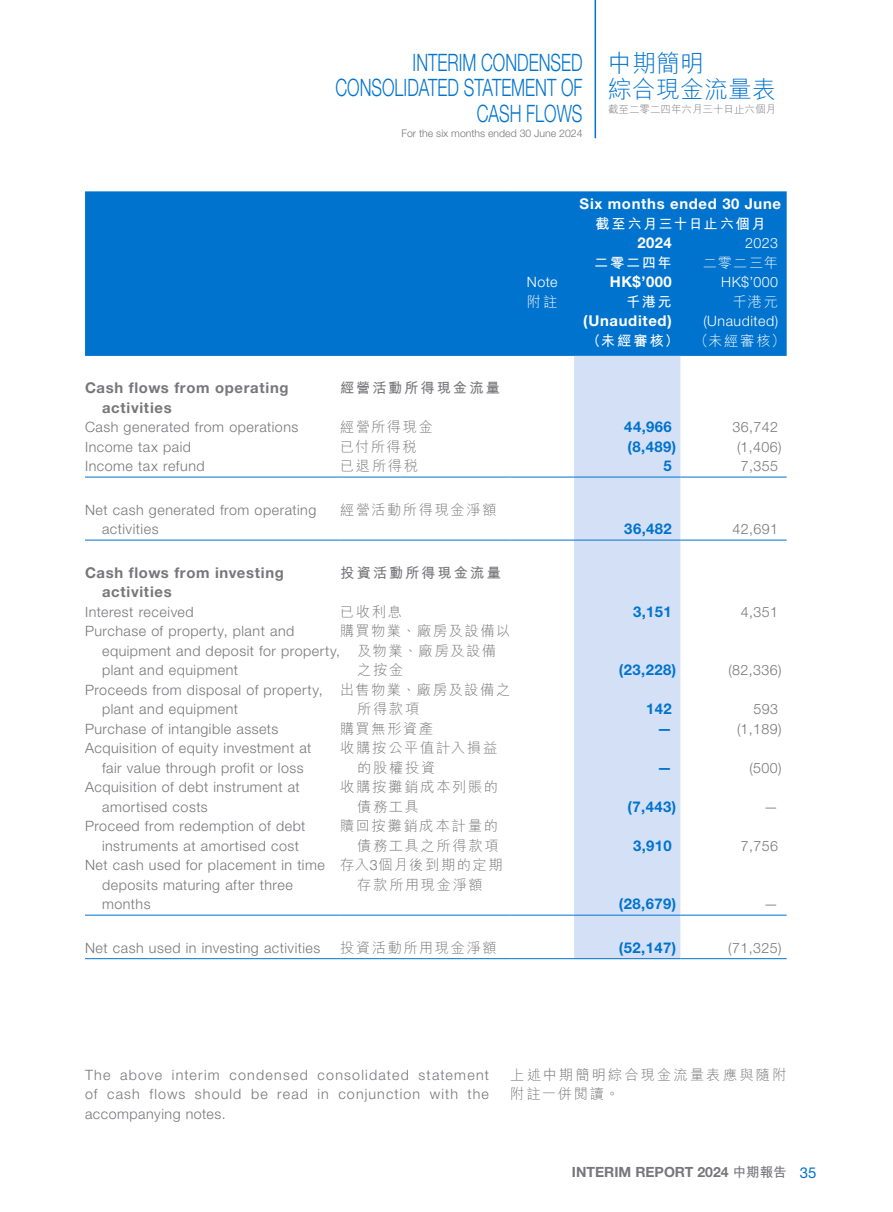
<style>
.page{position:relative;width:893px;height:1212px;background:#fff}
.page>*{position:absolute;margin:0;border:0;box-sizing:border-box;transform-origin:0 0}
.t1{font:300 24px/25.5px "Helvetica Neue LT Std";color:#0073ce;text-align:right;scale:.7 1}
.t2{font:300 24px/25.5px "M Hei HK";color:#0073ce}
.t3{font:700 14.85px "Helvetica Neue LT Std";letter-spacing:.03em;color:#0073ce}
.t4{font:700 14.85px/19.5px "Helvetica Neue LT Std";letter-spacing:.045em;color:#77777a}
.t5{font:700 14.85px "Helvetica Neue LT Std";letter-spacing:.045em;color:#fff}
.t6{font:300 14.25px/19.5px "Helvetica Neue LT Std";letter-spacing:.035em;color:#77777a}
.t7{font:300 14.25px/19.5px "M Hei HK";letter-spacing:.115em;color:#77777a}
.t8{font:700 14.25px "M Hei HK";letter-spacing:.115em;color:#fff}
.t9{font:300 14.25px "Helvetica Neue LT Std";letter-spacing:.035em;color:#fff}
.t10{font:300 14.25px/19.5px "M Hei HK";letter-spacing:.145em;color:#77777a}
.t11{font:700 14.25px "M Hei HK";letter-spacing:.135em;color:#77777a}
.t12{font:300 14.25px "M Hei HK";letter-spacing:.095em;color:#fff}
.t13{font:700 14.1px "Helvetica Neue LT Std";color:#77777a}
.t14{font:300 10.5px "Helvetica Neue LT Std";color:#77777a}
.t15{font:300 10.5px "M Hei HK";color:#77777a}
.s1{font-weight:300}
.s2{font-family:"Helvetica Neue LT Std"}
.s3{font-family:"M Hei HK";font-size:13.5px}
.s4{font-weight:400;font-size:15px;color:#0073ce}
</style>
<div class="page">
<hr style="left:595px;top:0;width:1px;height:138px;background:#0073ce">
<div style="left:85px;top:191px;width:702px;height:165px;background:#0073ce"></div>
<div style="left:574px;top:356px;width:106px;height:602px;background:#d4e0f6"></div>
<hr style="left:85px;top:477px;width:255px;height:1px;background:#0073ce">
<hr style="left:340px;top:477px;width:170px;height:1px;background:#0073ce">
<hr style="left:510px;top:477px;width:64px;height:1px;background:#0073ce">
<hr style="left:574px;top:477px;width:106px;height:1px;background:#0073ce">
<hr style="left:680px;top:477px;width:107px;height:1px;background:#0073ce">
<hr style="left:85px;top:540px;width:255px;height:1px;background:#0073ce">
<hr style="left:340px;top:540px;width:170px;height:1px;background:#0073ce">
<hr style="left:510px;top:540px;width:64px;height:1px;background:#0073ce">
<hr style="left:574px;top:540px;width:106px;height:1px;background:#0073ce">
<hr style="left:680px;top:540px;width:107px;height:1px;background:#0073ce">
<hr style="left:85px;top:915px;width:255px;height:1px;background:#0073ce">
<hr style="left:340px;top:915px;width:170px;height:1px;background:#0073ce">
<hr style="left:510px;top:915px;width:64px;height:1px;background:#0073ce">
<hr style="left:574px;top:915px;width:106px;height:1px;background:#0073ce">
<hr style="left:680px;top:915px;width:107px;height:1px;background:#0073ce">
<hr style="left:85px;top:958px;width:255px;height:1px;background:#0073ce">
<hr style="left:340px;top:958px;width:170px;height:1px;background:#0073ce">
<hr style="left:510px;top:958px;width:64px;height:1px;background:#0073ce">
<hr style="left:574px;top:958px;width:106px;height:1px;background:#0073ce">
<hr style="left:680px;top:958px;width:107px;height:1px;background:#0073ce">
<h1 class="t1" style="left:335px;top:49px;width:355px">INTERIM CONDENSED<br>CONSOLIDATED STATEMENT OF<br>CASH FLOWS</h1>
<p class="t14" style="left:401px;top:127px;width:183px">For the six months ended 30 June 2024</p>
<h1 class="t2" style="left:608px;top:51px;width:169px">中期簡明<br>綜合現金流量表</h1>
<p class="t15" style="left:608px;top:104px;width:169px">截至二零二四年六月三十日止六個月</p>
<p class="t5" style="left:580px;top:195px;width:203px">Six months ended 30 June</p>
<p class="t8" style="left:595px;top:213px;width:172px">截至六月三十日止六個月</p>
<p class="t5" style="left:638px;top:234px;width:36px">2024</p>
<p class="t9" style="left:745px;top:234px;width:34px">2023</p>
<p class="t8" style="left:594px;top:252px;width:79px">二零二四年</p>
<p class="t12" style="left:703px;top:255px;width:77px">二零二三年</p>
<p class="t9" style="left:527px;top:273px;width:32px">Note</p>
<p class="t5" style="left:610px;top:273px;width:64px">HK$’000</p>
<p class="t9" style="left:721px;top:273px;width:58px">HK$’000</p>
<p class="t12" style="left:527px;top:294px;width:32px">附註</p>
<p class="t8" style="left:626px;top:291px;width:47px">千港元</p>
<p class="t12" style="left:732px;top:294px;width:47px">千港元</p>
<p class="t5" style="left:583px;top:312px;width:90px">(Unaudited)</p>
<p class="t9" style="left:703px;top:312px;width:76px">(Unaudited)</p>
<p class="t8" style="left:586px;top:330px;width:200px">（未經審核） <span class="s1">（未經審核）</span></p>
<p class="t4" style="left:102px;top:378px;width:188px;text-indent:-17px">Cash flows from operating activities</p>
<p class="t11" style="left:340px;top:377px;width:161px">經營活動所得現金流量</p>
<p class="t6" style="left:85px;top:417px;width:215px">Cash generated from operations</p>
<p class="t7" style="left:340px;top:417px;width:94px">經營所得現金</p>
<p class="t3" style="left:624px;top:418px;width:49px">44,966</p>
<p class="t6" style="left:733px;top:417px;width:47px">36,742</p>
<p class="t6" style="left:85px;top:436px;width:108px">Income tax paid</p>
<p class="t7" style="left:340px;top:436px;width:78px">已付所得稅</p>
<p class="t3" style="left:627px;top:437px;width:50px">(8,489)</p>
<p class="t6" style="left:737px;top:436px;width:46px">(1,406)</p>
<p class="t6" style="left:85px;top:456px;width:121px">Income tax refund</p>
<p class="t7" style="left:340px;top:456px;width:79px">已退所得稅</p>
<p class="t3" style="left:664px;top:457px;width:10px">5</p>
<p class="t6" style="left:741px;top:456px;width:39px">7,355</p>
<p class="t6" style="left:102px;top:499px;width:216px;text-indent:-17px">Net cash generated from operating activities</p>
<p class="t7" style="left:340px;top:499px;width:158px">經營活動所得現金淨額</p>
<p class="t3" style="left:624px;top:520px;width:49px">36,482</p>
<p class="t6" style="left:733px;top:519px;width:47px">42,691</p>
<p class="t4" style="left:102px;top:562px;width:183px;text-indent:-17px">Cash flows from investing activities</p>
<p class="t11" style="left:340px;top:562px;width:162px">投資活動所得現金流量</p>
<p class="t6" style="left:85px;top:601px;width:110px">Interest received</p>
<p class="t7" style="left:340px;top:601px;width:63px">已收利息</p>
<p class="t3" style="left:633px;top:602px;width:40px">3,151</p>
<p class="t6" style="left:741px;top:601px;width:39px">4,351</p>
<p class="t6" style="left:102px;top:621px;width:240px;text-indent:-17px">Purchase of property, plant and equipment and deposit for property, plant and equipment</p>
<p class="t7" style="left:357px;top:621px;width:155px;text-indent:-17px">購買物業、廠房及設備以及物業、廠房及設備之按金</p>
<p class="t3" style="left:619px;top:661px;width:59px">(23,228)</p>
<p class="t6" style="left:728px;top:660px;width:55px">(82,336)</p>
<p class="t6" style="left:102px;top:679px;width:222px;text-indent:-17px">Proceeds from disposal of property, plant and equipment</p>
<p class="t7" style="left:357px;top:679px;width:155px;text-indent:-17px">出售物業、廠房及設備之所得款項</p>
<p class="t3" style="left:646px;top:700px;width:27px">142</p>
<p class="t6" style="left:754px;top:699px;width:26px">593</p>
<p class="t6" style="left:85px;top:718px;width:195px">Purchase of intangible assets</p>
<p class="t7" style="left:340px;top:718px;width:95px">購買無形資產</p>
<p class="t3" style="left:657px;top:719px;width:16px">—</p>
<p class="t6" style="left:737px;top:718px;width:46px">(1,189)</p>
<p class="t6" style="left:102px;top:738px;width:211px;text-indent:-17px">Acquisition of equity investment at fair value through profit or loss</p>
<p class="t7" style="left:357px;top:738px;width:142px;text-indent:-17px">收購按公平值計入損益的股權投資</p>
<p class="t3" style="left:657px;top:758px;width:16px">—</p>
<p class="t6" style="left:749px;top:757px;width:34px">(500)</p>
<p class="t6" style="left:102px;top:777px;width:199px;text-indent:-17px">Acquisition of debt instrument at amortised costs</p>
<p class="t7" style="left:357px;top:777px;width:142px;text-indent:-17px">收購按攤銷成本列賬的債務工具</p>
<p class="t6" style="left:102px;top:816px;width:205px;text-indent:-17px">Proceed from redemption of debt instruments at amortised cost</p>
<p class="t7" style="left:340px;top:816px;width:160px;text-align:right">贖回按攤銷成本計量的債務工具之所得款項</p>
<p class="t6" style="left:102px;top:855px;width:224px;text-indent:-17px">Net cash used for placement in time deposits maturing after three months</p>
<p class="t7" style="left:340px;top:855px;width:164px;text-align:center">存入<span class="s2">3</span>個月後到期的定期存款所用現金淨額</p>
<p class="t3" style="left:627px;top:797px;width:50px">(7,443)</p>
<p class="t6" style="left:764px;top:796px;width:16px">—</p>
<p class="t3" style="left:633px;top:836px;width:40px">3,910</p>
<p class="t6" style="left:741px;top:835px;width:39px">7,756</p>
<p class="t3" style="left:619px;top:895px;width:59px">(28,679)</p>
<p class="t6" style="left:764px;top:894px;width:16px">—</p>
<p class="t6" style="left:85px;top:937px;width:237px">Net cash used in investing activities</p>
<p class="t7" style="left:340px;top:937px;width:158px">投資活動所用現金淨額</p>
<p class="t3" style="left:619px;top:938px;width:59px">(52,147)</p>
<p class="t6" style="left:728px;top:937px;width:55px">(71,325)</p>
<p class="t6" style="left:85px;top:1065px;width:405px;text-align:justify">The above interim condensed consolidated statement of cash flows should be read in conjunction with the accompanying notes.</p>
<p class="t10" style="left:510px;top:1064px;width:278px">上述中期簡明綜合現金流量表應與隨附附註一併閱讀。</p>
<p class="t13" style="left:572px;top:1163px;width:246px">INTERIM REPORT 2024 <span class="s3">中期報告</span> <span class="s4">35</span></p>
</div>
